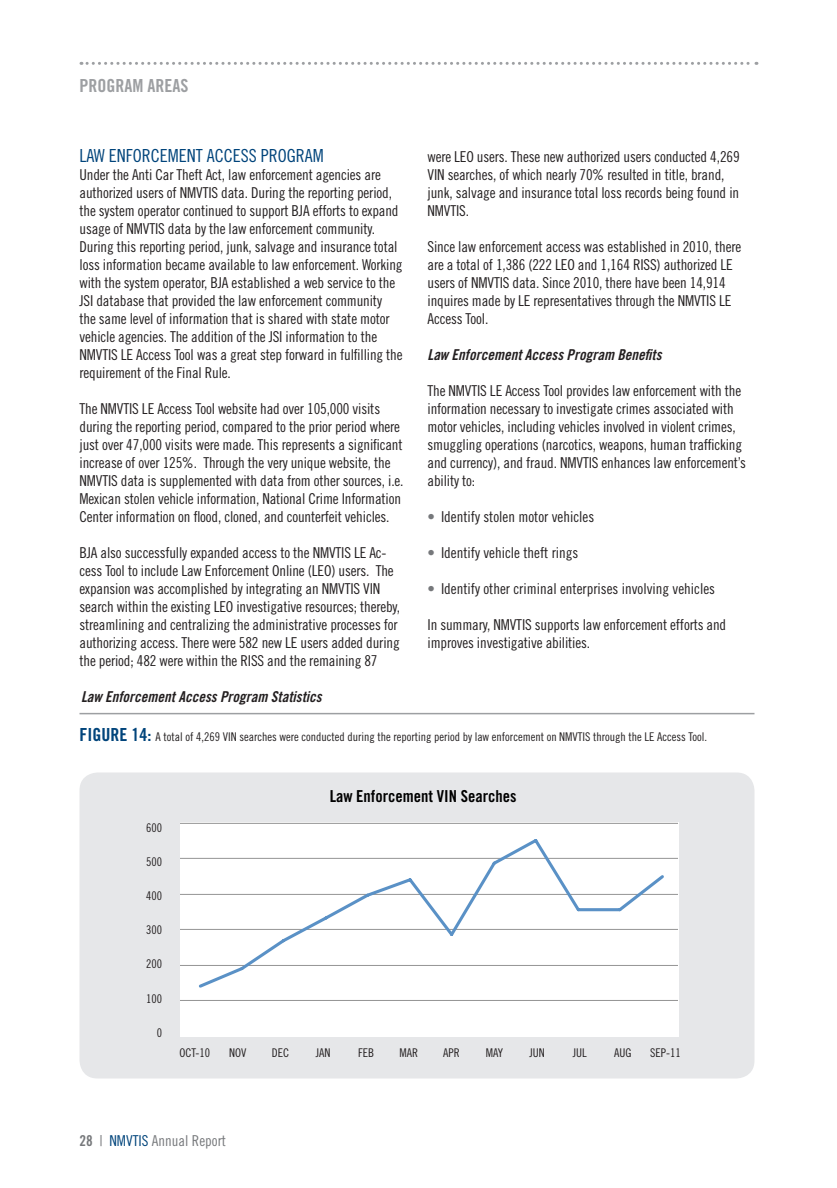
<style>
.page{position:relative;width:837px;height:1188px;background:#fff}
.page>*{position:absolute;margin:0;border:0;box-sizing:border-box;transform-origin:0 0}
.t1{font:700 24.75px "Calibri";color:#000}
.Subhead{font:18px "Trade Gothic Cond Eighteen";color:#00447b}
.Section_Header{font:18px "Trade Gothic Bold Cond Twenty";color:#9d9fa2}
.Figure_Header_Bold_1{font:16.5px "Trade Gothic Bold Cond Twenty";color:#000}
.Body{font:15px/18px "Trade Gothic Cond Eighteen";letter-spacing:-.01em;color:#231f20}
.Body___Bullets{font:15px "Trade Gothic Cond Eighteen";color:#231f20}
.Sub_2{font:15px "Trade Gothic Bold Cond Twenty Obl";color:#231f20}
.Body-2{font:15px "Trade Gothic Bold Cond Twenty Obl";color:#231f20}
.t2{font:15px "Trade Gothic Cond Eighteen";color:#76787b}
.t3{font:700 13.8px "Calibri";color:#000}
.Exhibit_Header{font:12px "Trade Gothic Cond Eighteen";color:#231f20}
.Figure_Reg_8pt{font:12px "Trade Gothic Cond Eighteen";color:#231f20}
.s1{color:#76787b}
.s2{font-family:"Trade Gothic Bold Cond Twenty";font-size:18px;color:#00447b}
.s3{font-family:"Trade Gothic Bold Cond Twenty"}
.s4{color:#00447b}
</style>
<div class="page">
<svg style="left:81px;top:62px;width:676px;height:3px"></svg>
<div style="left:80px;top:772px;width:674px;height:306px;background:#e6e7e9;border-radius:18px"></div>
<hr style="left:80px;top:713px;width:674px;height:1px;background:#9d9fa2">
<div style="left:180px;top:823px;width:498px;height:213px;background:#fff"></div>
<p class="Section_Header" style="left:80px;top:75px;width:110px">PROGRAM AREAS</p>
<p class="Subhead" style="left:80px;top:145px;width:246px">LAW ENFORCEMENT ACCESS PROGRAM</p>
<p class="Body" style="left:80px;top:165px;width:325px">Under the Anti Car Theft Act, law enforcement agencies are authorized users of NMVTIS data. During the reporting period, the system operator continued to support BJA efforts to expand usage of NMVTIS data by the law enforcement community.<br>During this reporting period, junk, salvage and insurance total loss information became available to law enforcement. Working with the system operator, BJA established a web service to the JSI database that provided the law enforcement community<br>the same level of information that is shared with state motor vehicle agencies. The addition of the JSI information to the NMVTIS LE Access Tool was a great step forward in fulfilling the requirement of the Final Rule.</p>
<p class="Body" style="left:80px;top:399px;width:326px">The NMVTIS LE Access Tool website had over 105,000 visits during the reporting period, compared to the prior period where just over 47,000 visits were made. This represents a significant increase of over 125%. Through the very unique website, the NMVTIS data is supplemented with data from other sources, i.e.<br>Mexican stolen vehicle information, National Crime Information Center information on flood, cloned, and counterfeit vehicles.</p>
<p class="Body" style="left:80px;top:543px;width:322px">BJA also successfully expanded access to the NMVTIS LE Ac&shy;cess Tool to include Law Enforcement Online (LEO) users. The expansion was accomplished by integrating an NMVTIS VIN search within the existing LEO investigative resources; thereby, streamlining and centralizing the administrative processes for authorizing access. There were 582 new LE users added during the period; 482 were within the RISS and the remaining 87</p>
<p class="Body" style="left:428px;top:147px;width:314px">were LEO users. These new authorized users conducted 4,269<br>VIN searches, of which nearly 70% resulted in title, brand, junk, salvage and insurance total loss records being found in NMVTIS.</p>
<p class="Body" style="left:428px;top:237px;width:315px">Since law enforcement access was established in 2010, there are a total of 1,386 (222 LEO and 1,164 RISS) authorized LE users of NMVTIS data. Since 2010, there have been 14,914 inquires made by LE representatives through the NMVTIS LE Access Tool.</p>
<p class="Body-2" style="left:428px;top:346px;width:236px">Law Enforcement Access Program Benefits</p>
<p class="Body" style="left:428px;top:381px;width:320px">The NMVTIS LE Access Tool provides law enforcement with the information necessary to investigate crimes associated with motor vehicles, including vehicles involved in violent crimes, smuggling operations (narcotics, weapons, human trafficking and currency), and fraud. NMVTIS enhances law enforcement’s ability to:</p>
<p class="Body___Bullets" style="left:428px;top:508px;width:168px"><span class="s1">•</span> Identify stolen motor vehicles</p>
<p class="Body___Bullets" style="left:428px;top:544px;width:152px"><span class="s1">•</span> Identify vehicle theft rings</p>
<p class="Body___Bullets" style="left:428px;top:580px;width:289px"><span class="s1">•</span> Identify other criminal enterprises involving vehicles</p>
<p class="Body" style="left:428px;top:615px;width:300px">In summary, NMVTIS supports law enforcement efforts and improves investigative abilities.</p>
<p class="Sub_2" style="left:81px;top:688px;width:242px">Law Enforcement Access Program Statistics</p>
<p class="Exhibit_Header" style="left:80px;top:730px;width:629px"><span class="s2">FIGURE 14:</span> A total of 4,269 VIN searches were conducted during the reporting period by law enforcement on NMVTIS through the LE Access Tool.</p>
<p class="t3" style="left:146px;top:819px;width:25px">600 </p>
<p class="Figure_Reg_8pt" style="left:146px;top:820px;width:17px">600</p>
<p class="Figure_Reg_8pt" style="left:146px;top:855px;width:17px">500</p>
<p class="Figure_Reg_8pt" style="left:146px;top:889px;width:17px">400</p>
<p class="Figure_Reg_8pt" style="left:146px;top:923px;width:17px">300</p>
<p class="Figure_Reg_8pt" style="left:146px;top:957px;width:17px">200</p>
<p class="Figure_Reg_8pt" style="left:146px;top:991px;width:17px">100</p>
<p class="Figure_Reg_8pt" style="left:157px;top:1025px;width:7px">0</p>
<p class="t3" style="left:146px;top:855px;width:25px">500 </p>
<p class="t3" style="left:146px;top:891px;width:25px">400 </p>
<p class="t3" style="left:146px;top:927px;width:25px">300 </p>
<p class="t3" style="left:146px;top:962px;width:25px">200 </p>
<p class="t3" style="left:146px;top:998px;width:25px">100 </p>
<p class="t3" style="left:160px;top:1034px;width:11px">0 </p>
<p class="t1" style="left:323px;top:784px;width:319px">Law Enforcement VIN Searches </p>
<p class="Figure_Header_Bold_1" style="left:330px;top:786px;width:188px">Law Enforcement VIN Searches</p>
<p class="Figure_Reg_8pt" style="left:180px;top:1045px;width:32px">OCT-10</p>
<p class="Figure_Reg_8pt" style="left:229px;top:1045px;width:19px">NOV</p>
<p class="Figure_Reg_8pt" style="left:272px;top:1045px;width:19px">DEC</p>
<p class="Figure_Reg_8pt" style="left:316px;top:1045px;width:16px">JAN</p>
<p class="Figure_Reg_8pt" style="left:358px;top:1045px;width:17px">FEB</p>
<p class="Figure_Reg_8pt" style="left:400px;top:1045px;width:20px">MAR</p>
<p class="Figure_Reg_8pt" style="left:443px;top:1045px;width:18px">APR</p>
<p class="Figure_Reg_8pt" style="left:486px;top:1045px;width:19px">MAY</p>
<p class="Figure_Reg_8pt" style="left:530px;top:1045px;width:17px">JUN</p>
<p class="Figure_Reg_8pt" style="left:573px;top:1045px;width:16px">JUL</p>
<p class="Figure_Reg_8pt" style="left:614px;top:1045px;width:19px">AUG</p>
<p class="Figure_Reg_8pt" style="left:650px;top:1045px;width:32px">SEP-11</p>
<p class="t3" style="left:571px;top:1055px;width:20px">Jul </p>
<p class="t2" style="left:80px;top:1132px;width:148px"><span class="s3">28</span> | <span class="s4">NMVTIS</span> Annual Report</p>
</div>
